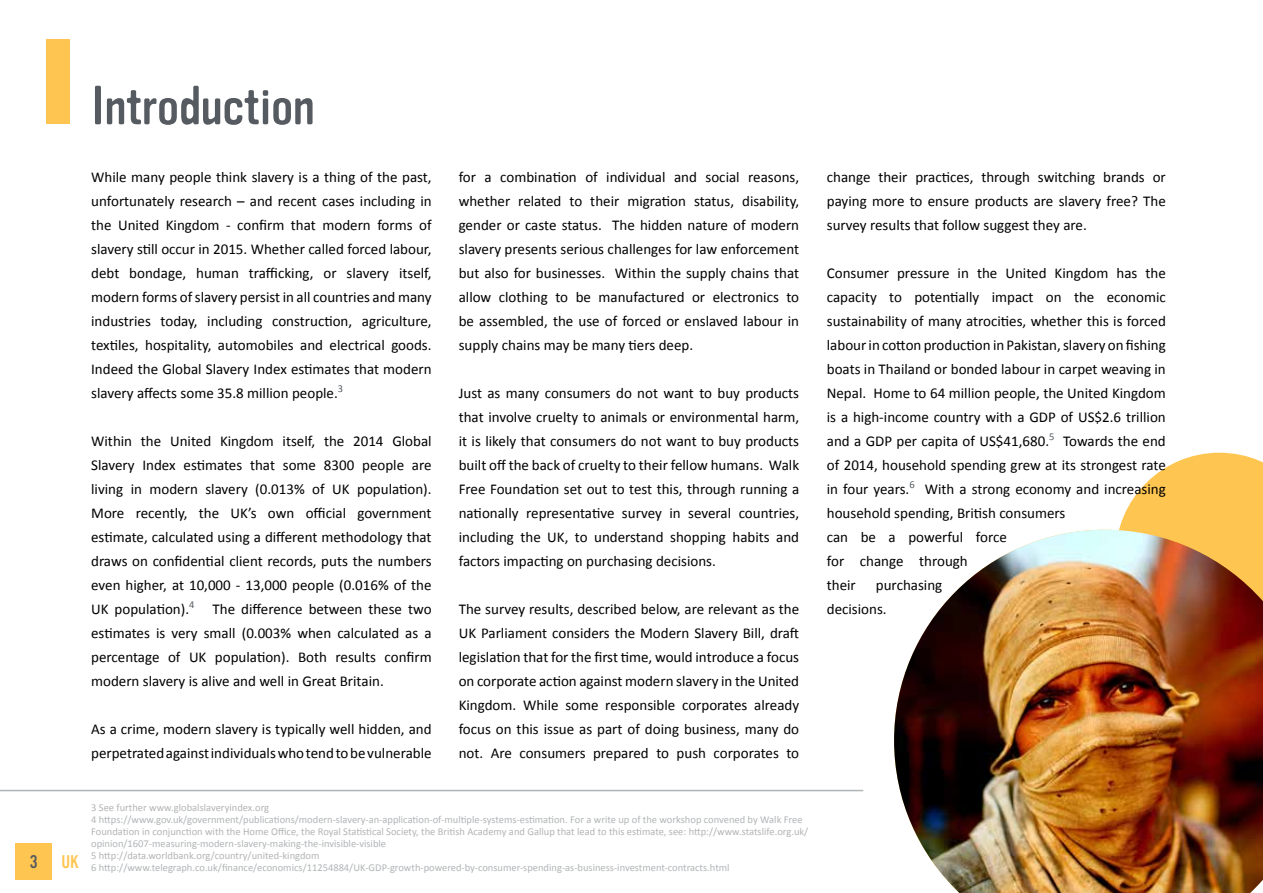
<style>
.page{position:relative;width:1263px;height:893px;background:#fff}
.page>*{position:absolute;margin:0;border:0;box-sizing:border-box;transform-origin:0 0}
.t1{font:54px "Vinyl";color:#555b60}
.t2{font:18px "Vinyl";color:#fec550}
.t3{font:18px "Vinyl";color:#555b60}
.t4{font:15px/24px "Calibri";color:#000;text-align:justify}
.t5{font:10.5px/12px "Calibri";color:#b1b4b6}
</style>
<div class="page">
<hr style="left:0;top:790px;width:863px;height:1px;background:#b1b4b6">
<div style="left:47px;top:40px;width:23px;height:84px;background:#fec550"></div>
<svg style="left:1119px;top:453px;width:144px;height:77px"></svg>
<img style="left:894px;top:530px;width:369px;height:363px">
<div style="left:15px;top:843px;width:37px;height:36px;background:#fec550"></div>
<h1 class="t1" style="left:91px;top:76px;width:225px">Introduction</h1>
<p class="t4" style="left:91px;top:165px;width:342px">While many people think slavery is a thing of the past, unfortunately research – and recent cases including in the United Kingdom - confirm that modern forms of slavery still occur in 2015. Whether called forced labour, debt bondage, human trafficking, or slavery itself, modern forms of slavery persist in all countries and many industries today, including construction, agriculture, textiles, hospitality, automobiles and electrical goods.<br>Indeed the Global Slavery Index estimates that modern slavery affects some 35.8 million people.<sup>3</sup></p>
<p class="t4" style="left:91px;top:429px;width:342px">Within the United Kingdom itself, the 2014 Global Slavery Index estimates that some 8300 people are living in modern slavery (0.013% of UK population).<br>More recently, the UK’s own official government estimate, calculated using a different methodology that draws on confidential client records, puts the numbers even higher, at 10,000 - 13,000 people (0.016% of the UK population).<sup>4</sup> The difference between these two estimates is very small (0.003% when calculated as a percentage of UK population). Both results confirm modern slavery is alive and well in Great Britain.</p>
<p class="t4" style="left:91px;top:717px;width:342px">As a crime, modern slavery is typically well hidden, and perpetrated against individuals who tend to be vulnerable</p>
<p class="t4" style="left:459px;top:165px;width:342px">for a combination of individual and social reasons, whether related to their migration status, disability, gender or caste status. The hidden nature of modern slavery presents serious challenges for law enforcement but also for businesses. Within the supply chains that allow clothing to be manufactured or electronics to be assembled, the use of forced or enslaved labour in supply chains may be many tiers deep.</p>
<p class="t4" style="left:459px;top:381px;width:342px">Just as many consumers do not want to buy products that involve cruelty to animals or environmental harm, it is likely that consumers do not want to buy products built off the back of cruelty to their fellow humans. Walk Free Foundation set out to test this, through running a nationally representative survey in several countries, including the UK, to understand shopping habits and factors impacting on purchasing decisions.</p>
<p class="t4" style="left:459px;top:597px;width:342px">The survey results, described below, are relevant as the UK Parliament considers the Modern Slavery Bill, draft legislation that for the first time, would introduce a focus on corporate action against modern slavery in the United Kingdom. While some responsible corporates already focus on this issue as part of doing business, many do not. Are consumers prepared to push corporates to</p>
<p class="t3" style="left:30px;top:852px;width:9px">3</p>
<p class="t2" style="left:62px;top:852px;width:19px">UK</p>
<p class="t5" style="left:91px;top:802px;width:719px">3 See further www.globalslaveryindex.org<br>4 https://www.gov.uk/government/publications/modern-slavery-an-application-of-multiple-systems-estimation. For a write up of the workshop convened by Walk Free Foundation in conjunction with the Home Office, the Royal Statistical Society, the British Academy and Gallup that lead to this estimate, see: http://www.statslife.org.uk/ opinion/1607-measuring-modern-slavery-making-the-invisible-visible<br>5 http://data.worldbank.org/country/united-kingdom<br>6 http://www.telegraph.co.uk/finance/economics/11254884/UK-GDP-growth-powered-by-consumer-spending-as-business-investment-contracts.html</p>
<p class="t4" style="left:827px;top:165px;width:340px">change their practices, through switching brands or paying more to ensure products are slavery free? The survey results that follow suggest they are.</p>
<p class="t4" style="left:827px;top:261px;width:341px;text-align:left">Consumer pressure in the United Kingdom has the capacity to potentially impact on the economic sustainability of many atrocities, whether this is forced labour in cotton production in Pakistan, slavery on fishing boats in Thailand or bonded labour in carpet weaving in Nepal. Home to 64 million people, the United Kingdom is a high-income country with a GDP of US$2.6 trillion and a GDP per capita of US$41,680.<sup>5</sup> Towards the end of 2014, household spending grew at its strongest rate in four years.<sup>6</sup> With a strong economy and increasing household spending, British consumers<br>can be a powerful force<br>for change through<br>their</p>
<p class="t4" style="left:827px;top:573px;width:117px;text-indent:49px">purchasing decisions.</p>
</div>
